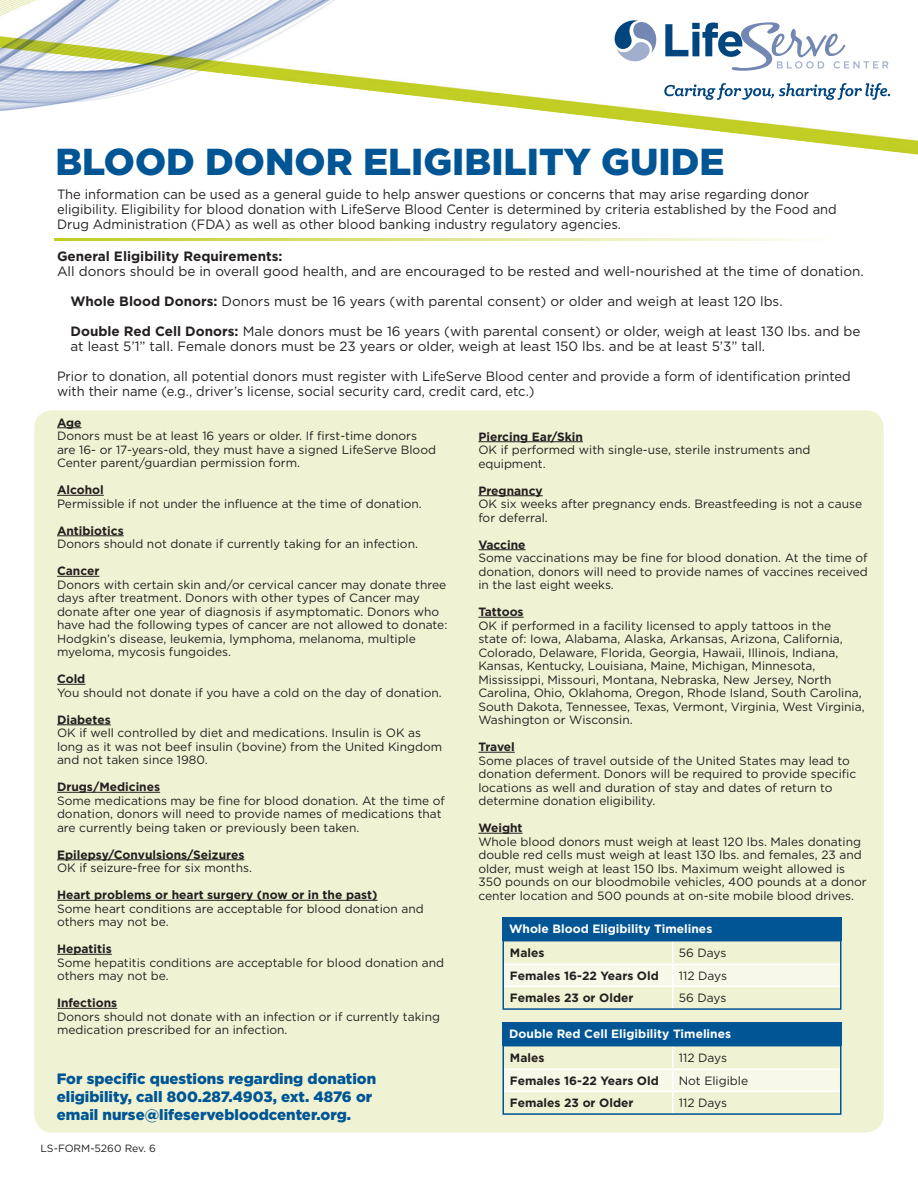
<style>
.page{position:relative;width:918px;height:1188px;background:#fff}
.page>*{position:absolute;margin:0;border:0;box-sizing:border-box;transform-origin:0 0}
.Pa0{font:900 37.5px "Gotham";color:#005595}
.t1{font:900 15px/18px "Gotham";color:#005595}
.Pa1{font:13.5px/15px "Gotham";color:#231f20;scale:.96 1}
.Pa1-2{font:13.5px/15px "Gotham";color:#231f20}
.Pa1-3{font:700 13.5px "Gotham";color:#231f20}
.Pa1-4{font:12px/13.5px "Gotham";color:#231f20}
.Pa1-5{font:700 12px "Gotham";color:#231f20}
.t2{font:700 12px "Gotham";color:#fff}
.t3{font:10.5px "Gotham";color:#231f20}
.s1{font-weight:700}
</style>
<div class="page">
<img style="left:0;top:0;width:918px;height:424px">
<svg style="left:615px;top:20px;width:43px;height:45px"></svg>
<svg style="left:665px;top:22px;width:224px;height:49px"></svg>
<svg style="left:664px;top:83px;width:226px;height:17px"></svg>
<div style="left:34px;top:410px;width:850px;height:723px;background:#f0f3d3;border-radius:18px"></div>
<hr style="left:478px;top:441px;width:105px;height:1px;background:#231f20">
<hr style="left:478px;top:495px;width:65px;height:1px;background:#231f20">
<hr style="left:478px;top:549px;width:48px;height:1px;background:#231f20">
<hr style="left:478px;top:617px;width:46px;height:1px;background:#231f20">
<hr style="left:478px;top:752px;width:37px;height:1px;background:#231f20">
<hr style="left:478px;top:833px;width:45px;height:1px;background:#231f20">
<svg style="left:57px;top:427px;width:25px;height:1px"></svg>
<hr style="left:57px;top:495px;width:47px;height:1px;background:#231f20">
<hr style="left:57px;top:535px;width:67px;height:1px;background:#231f20">
<hr style="left:57px;top:576px;width:42px;height:1px;background:#231f20">
<svg style="left:57px;top:684px;width:28px;height:1px"></svg>
<hr style="left:57px;top:724px;width:54px;height:1px;background:#231f20">
<hr style="left:57px;top:792px;width:103px;height:1px;background:#231f20">
<hr style="left:57px;top:859px;width:187px;height:1px;background:#231f20">
<hr style="left:57px;top:900px;width:321px;height:1px;background:#231f20">
<hr style="left:57px;top:954px;width:55px;height:1px;background:#231f20">
<hr style="left:57px;top:1008px;width:60px;height:1px;background:#231f20">
<div style="left:502px;top:917px;width:340px;height:23px;background:#005595"></div>
<svg style="left:505px;top:943px;width:333px;height:64px"></svg>
<div style="left:502px;top:940px;width:339px;height:70px;border:2px solid #005595"></div>
<div style="left:502px;top:1022px;width:340px;height:23px;background:#005595"></div>
<svg style="left:505px;top:1048px;width:333px;height:64px"></svg>
<div style="left:502px;top:1045px;width:339px;height:70px;border:2px solid #005595"></div>
<hr style="left:54px;top:238px;width:783px;height:3px;background:#c1ce23">
<p class="Pa0" style="left:56px;top:140px;width:670px">BLOOD DONOR ELIGIBILITY GUIDE</p>
<p class="Pa1" style="left:57px;top:186px;width:814px">The information can be used as a general guide to help answer questions or concerns that may arise regarding donor eligibility. Eligibility for blood donation with LifeServe Blood Center is determined by criteria established by the Food and<br>Drug Administration (FDA) as well as other blood banking industry regulatory agencies.</p>
<p class="Pa1-3" style="left:57px;top:247px;width:227px">General Eligibility Requirements:</p>
<p class="Pa1-2" style="left:57px;top:263px;width:808px">All donors should be in overall good health, and are encouraged to be rested and well-nourished at the time of donation.</p>
<p class="Pa1-2" style="left:70px;top:293px;width:714px"><span class="s1">Whole Blood Donors:</span> Donors must be 16 years (with parental consent) or older and weigh at least 120 lbs.</p>
<p class="Pa1-2" style="left:70px;top:323px;width:792px"><span class="s1">Double Red Cell Donors:</span> Male donors must be 16 years (with parental consent) or older, weigh at least 130 lbs. and be at least 5’1” tall. Female donors must be 23 years or older, weigh at least 150 lbs. and be at least 5’3” tall.</p>
<p class="Pa1" style="left:57px;top:368px;width:828px">Prior to donation, all potential donors must register with LifeServe Blood center and provide a form of identification printed with their name (e.g., driver’s license, social security card, credit card, etc.)</p>
<p class="Pa1-5" style="left:57px;top:414px;width:26px">Age</p>
<p class="Pa1-4" style="left:57px;top:429px;width:381px">Donors must be at least 16 years or older. If first-time donors are 16- or 17-years-old, they must have a signed LifeServe Blood<br>Center parent/guardian permission form.</p>
<p class="Pa1-5" style="left:57px;top:482px;width:48px">Alcohol</p>
<p class="Pa1-4" style="left:57px;top:496px;width:366px">Permissible if not under the influence at the time of donation.</p>
<p class="Pa1-5" style="left:57px;top:522px;width:68px">Antibiotics</p>
<p class="Pa1-4" style="left:57px;top:537px;width:363px">Donors should not donate if currently taking for an infection.</p>
<p class="Pa1-5" style="left:57px;top:563px;width:44px">Cancer</p>
<p class="Pa1-4" style="left:57px;top:577px;width:392px">Donors with certain skin and/or cervical cancer may donate three days after treatment. Donors with other types of Cancer may donate after one year of diagnosis if asymptomatic. Donors who have had the following types of cancer are not allowed to donate:<br>Hodgkin’s disease, leukemia, lymphoma, melanoma, multiple myeloma, mycosis fungoides.</p>
<p class="Pa1-5" style="left:57px;top:671px;width:30px">Cold</p>
<p class="Pa1-4" style="left:57px;top:685px;width:386px">You should not donate if you have a cold on the day of donation.</p>
<p class="Pa1-5" style="left:57px;top:711px;width:55px">Diabetes</p>
<p class="Pa1-4" style="left:57px;top:726px;width:387px">OK if well controlled by diet and medications. Insulin is OK as long as it was not beef insulin (bovine) from the United Kingdom and not taken since 1980.</p>
<p class="Pa1-5" style="left:57px;top:779px;width:105px">Drugs/Medicines</p>
<p class="Pa1-4" style="left:57px;top:793px;width:389px">Some medications may be fine for blood donation. At the time of donation, donors will need to provide names of medications that are currently being taken or previously been taken.</p>
<p class="Pa1-5" style="left:57px;top:846px;width:189px">Epilepsy/Convulsions/Seizures</p>
<p class="Pa1-4" style="left:57px;top:861px;width:197px">OK if seizure-free for six months.</p>
<p class="Pa1-5" style="left:57px;top:887px;width:322px">Heart problems or heart surgery (now or in the past)</p>
<p class="Pa1-4" style="left:57px;top:901px;width:368px">Some heart conditions are acceptable for blood donation and others may not be.</p>
<p class="Pa1-5" style="left:57px;top:941px;width:56px">Hepatitis</p>
<p class="Pa1-4" style="left:57px;top:955px;width:389px">Some hepatitis conditions are acceptable for blood donation and others may not be.</p>
<p class="Pa1-5" style="left:57px;top:995px;width:62px">Infections</p>
<p class="Pa1-4" style="left:57px;top:1009px;width:385px">Donors should not donate with an infection or if currently taking medication prescribed for an infection.</p>
<p class="t1" style="left:57px;top:1069px;width:321px">For specific questions regarding donation eligibility, call 800.287.4903, ext. 4876 or email nurse@lifeservebloodcenter.org.</p>
<p class="t3" style="left:40px;top:1141px;width:117px">LS-FORM-5260 Rev. 6</p>
<p class="Pa1-5" style="left:478px;top:428px;width:106px">Piercing Ear/Skin</p>
<p class="Pa1-4" style="left:478px;top:443px;width:334px">OK if performed with single-use, sterile instruments and equipment.</p>
<p class="Pa1-5" style="left:478px;top:482px;width:66px">Pregnancy</p>
<p class="Pa1-4" style="left:478px;top:497px;width:385px">OK six weeks after pregnancy ends. Breastfeeding is not a cause for deferral.</p>
<p class="Pa1-5" style="left:478px;top:536px;width:49px">Vaccine</p>
<p class="Pa1-4" style="left:478px;top:551px;width:391px;text-align:justify">Some vaccinations may be fine for blood donation. At the time of donation, donors will need to provide names of vaccines received in the last eight weeks.</p>
<p class="Pa1-5" style="left:478px;top:604px;width:47px">Tattoos</p>
<p class="Pa1-4" style="left:478px;top:618px;width:388px">OK if performed in a facility licensed to apply tattoos in the<br>state of: Iowa, Alabama, Alaska, Arkansas, Arizona, California, Colorado, Delaware, Florida, Georgia, Hawaii, Illinois, Indiana, Kansas, Kentucky, Louisiana, Maine, Michigan, Minnesota, Mississippi, Missouri, Montana, Nebraska, New Jersey, North Carolina, Ohio, Oklahoma, Oregon, Rhode Island, South Carolina, South Dakota, Tennessee, Texas, Vermont, Virginia, West Virginia, Washington or Wisconsin.</p>
<p class="Pa1-5" style="left:478px;top:739px;width:38px">Travel</p>
<p class="Pa1-4" style="left:478px;top:753px;width:379px">Some places of travel outside of the United States may lead to donation deferment. Donors will be required to provide specific locations as well and duration of stay and dates of return to determine donation eligibility.</p>
<p class="Pa1-5" style="left:478px;top:820px;width:46px">Weight</p>
<p class="Pa1-4" style="left:478px;top:834px;width:390px">Whole blood donors must weigh at least 120 lbs. Males donating double red cells must weigh at least 130 lbs. and females, 23 and older, must weigh at least 150 lbs. Maximum weight allowed is 350 pounds on our bloodmobile vehicles, 400 pounds at a donor center location and 500 pounds at on-site mobile blood drives.</p>
<p class="t2" style="left:509px;top:921px;width:205px">Whole Blood Eligibility Timelines</p>
<p class="Pa1-5" style="left:510px;top:945px;width:36px">Males</p>
<p class="Pa1-4" style="left:679px;top:946px;width:49px">56 Days</p>
<p class="Pa1-5" style="left:510px;top:968px;width:150px">Females 16-22 Years Old</p>
<p class="Pa1-4" style="left:679px;top:969px;width:50px">112 Days</p>
<p class="Pa1-5" style="left:510px;top:990px;width:125px">Females 23 or Older</p>
<p class="Pa1-4" style="left:679px;top:991px;width:49px">56 Days</p>
<p class="t2" style="left:509px;top:1026px;width:223px">Double Red Cell Eligibility Timelines</p>
<p class="Pa1-5" style="left:510px;top:1050px;width:36px">Males</p>
<p class="Pa1-4" style="left:679px;top:1051px;width:50px">112 Days</p>
<p class="Pa1-5" style="left:510px;top:1073px;width:150px">Females 16-22 Years Old</p>
<p class="Pa1-4" style="left:679px;top:1074px;width:71px">Not Eligible</p>
<p class="Pa1-5" style="left:510px;top:1095px;width:125px">Females 23 or Older</p>
<p class="Pa1-4" style="left:679px;top:1096px;width:50px">112 Days</p>
</div>
